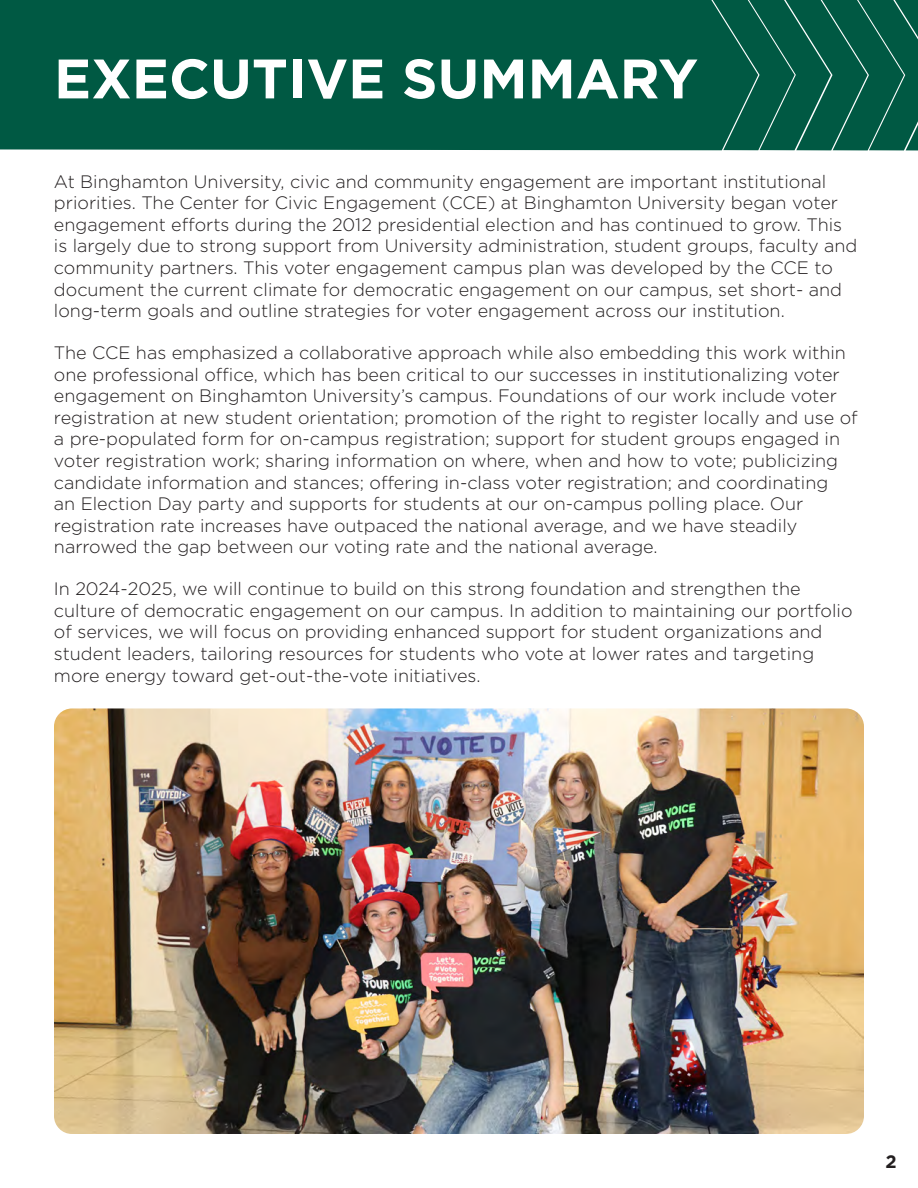
<style>
.page{position:relative;width:918px;height:1188px;background:#fff}
.page>*{position:absolute;margin:0;border:0;box-sizing:border-box;transform-origin:0 0}
.t1{font:700 55.5px "Gotham";color:#fff}
.t2{font:300 18px/21.6px "Gotham";color:#231f20}
.t3{font:700 18px "Gotham";color:#231f20}
</style>
<div class="page">
<div style="left:0;top:0;width:713px;height:150px;background:#005943"></div>
<div style="left:713px;top:0;width:205px;height:150px;background:#005943"></div>
<img style="left:54px;top:708px;width:810px;height:426px">
<p class="t1" style="left:54px;top:42px;width:646px">EXECUTIVE SUMMARY</p>
<p class="t2" style="left:54px;top:170px;width:805px">At Binghamton University, civic and community engagement are important institutional priorities. The Center for Civic Engagement (CCE) at Binghamton University began voter engagement efforts during the 2012 presidential election and has continued to grow. This is largely due to strong support from University administration, student groups, faculty and community partners. This voter engagement campus plan was developed by the CCE to document the current climate for democratic engagement on our campus, set short- and long-term goals and outline strategies for voter engagement across our institution.</p>
<p class="t2" style="left:54px;top:341px;width:805px">The CCE has emphasized a collaborative approach while also embedding this work within one professional office, which has been critical to our successes in institutionalizing voter engagement on Binghamton University’s campus. Foundations of our work include voter registration at new student orientation; promotion of the right to register locally and use of a pre-populated form for on-campus registration; support for student groups engaged in voter registration work; sharing information on where, when and how to vote; publicizing candidate information and stances; offering in-class voter registration; and coordinating<br>an Election Day party and supports for students at our on-campus polling place. Our registration rate increases have outpaced the national average, and we have steadily narrowed the gap between our voting rate and the national average.</p>
<p class="t2" style="left:54px;top:578px;width:800px">In 2024-2025, we will continue to build on this strong foundation and strengthen the culture of democratic engagement on our campus. In addition to maintaining our portfolio of services, we will focus on providing enhanced support for student organizations and student leaders, tailoring resources for students who vote at lower rates and targeting more energy toward get-out-the-vote initiatives.</p>
<p class="t3" style="left:885px;top:1150px;width:13px">2</p>
</div>
